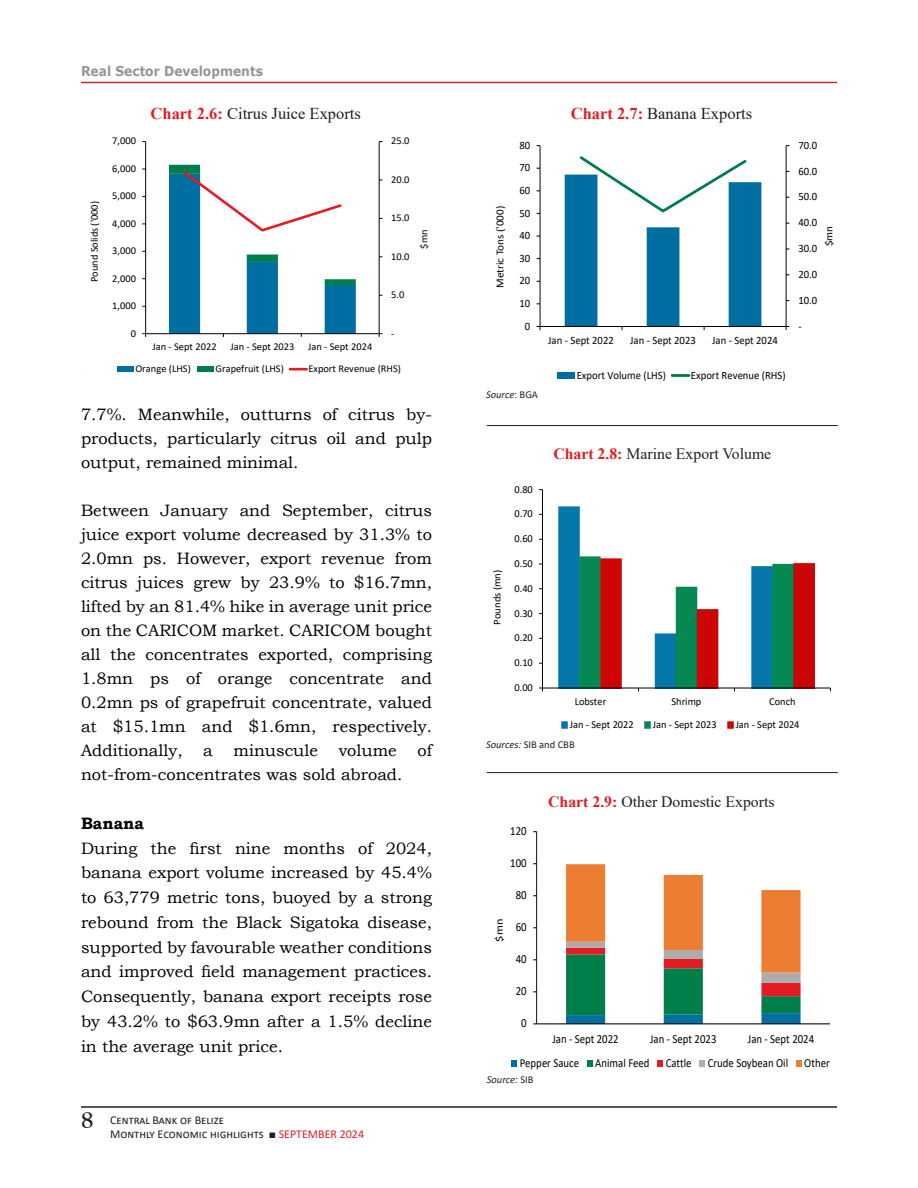
<style>
.page{position:relative;width:918px;height:1188px;background:#fff}
.page>*{position:absolute;margin:0;border:0;box-sizing:border-box;transform-origin:0 0}
.t1{font:700 24px "Californian FB";color:#231f20}
.t2{font:16.5px/24px "Bookman Old Style";color:#000;text-align:justify}
.t3{font:16.5px "Times New Roman";color:#231f20}
.t4{font:700 16.5px "Bookman Old Style";color:#000}
.t5{font:15.75px "Times New Roman";color:#231f20}
.t6{font:700 13.5px "Verdana";color:#939598;scale:.91 1}
.t7{font:12.3px "Calibri";color:#000;scale:.87 1}
.t8{font:12px/14.4px "Calibri";color:#231f20}
.t9{font:11.25px "Calibri";color:#000;scale:.95 1}
.t10{font:10.8px "Calibri";color:#000;scale:1.14 1}
.t11{font:10.65px "Calibri";color:#000}
.t12{font:10.65px "Calibri";color:#000;scale:1.05 1}
.t13{font:italic 10.5px "Calibri";color:#231f20}
.t14{font:10.5px "Calibri";color:#231f20}
.t15{font:10.35px "Calibri";color:#000}
.s1{font-weight:700;color:#e31b23}
.s2{font-style:normal}
.s3{font-style:italic}
.s4{font-family:"Times New Roman"}
.s5{color:#e31b23}
</style>
<div class="page">
<hr style="left:81px;top:1106px;width:756px;height:2px;background:#231f20">
<hr style="left:81px;top:82px;width:756px;height:1px;background:#c42a2e">
<hr style="left:487px;top:425px;width:351px;height:1px;background:#231f20">
<hr style="left:487px;top:772px;width:351px;height:1px;background:#231f20">
<hr style="left:786px;top:146px;width:1px;height:180px;background:#000">
<hr style="left:540px;top:146px;width:1px;height:180px;background:#000">
<hr style="left:540px;top:326px;width:246px;height:1px;background:#000">
<svg style="left:565px;top:156px;width:196px;height:174px"></svg>
<div style="left:558px;top:372px;width:17px;height:7px;background:#006ea0"></div>
<hr style="left:672px;top:374px;width:17px;height:3px;background:#007e49">
<img style="left:558px;top:506px;width:43px;height:182px">
<div style="left:580px;top:557px;width:21px;height:131px;background:#058851"></div>
<img style="left:601px;top:558px;width:214px;height:130px">
<hr style="left:542px;top:490px;width:1px;height:198px;background:#000">
<hr style="left:542px;top:688px;width:288px;height:1px;background:#000">
<svg style="left:561px;top:722px;width:7px;height:6px"></svg>
<svg style="left:644px;top:722px;width:7px;height:6px"></svg>
<svg style="left:727px;top:722px;width:6px;height:6px"></svg>
<svg style="left:566px;top:864px;width:235px;height:160px"></svg>
<hr style="left:536px;top:832px;width:1px;height:192px;background:#000">
<hr style="left:537px;top:1024px;width:293px;height:1px;background:#000">
<div style="left:511px;top:1060px;width:6px;height:7px;background:#006ea0"></div>
<div style="left:587px;top:1060px;width:6px;height:7px;background:#007e49"></div>
<div style="left:657px;top:1060px;width:6px;height:7px;background:#e31b23"></div>
<div style="left:699px;top:1060px;width:6px;height:7px;background:#afabab"></div>
<div style="left:796px;top:1060px;width:6px;height:7px;background:#ed7d31"></div>
<hr style="left:379px;top:142px;width:1px;height:192px;background:#000">
<hr style="left:145px;top:142px;width:1px;height:192px;background:#000">
<hr style="left:146px;top:333px;width:233px;height:1px;background:#000">
<svg style="left:169px;top:165px;width:187px;height:172px"></svg>
<div style="left:117px;top:366px;width:17px;height:6px;background:#006ea0"></div>
<div style="left:197px;top:366px;width:17px;height:6px;background:#007e49"></div>
<svg style="left:290px;top:368px;width:17px;height:2px"></svg>
<p class="t6" style="left:81px;top:61px;width:202px">Real Sector Developments</p>
<p class="t3" style="left:151px;top:102px;width:212px"><span class="s1">Chart 2.6:</span> Citrus Juice Exports</p>
<p class="t3" style="left:571px;top:102px;width:183px"><span class="s1">Chart 2.7:</span> Banana Exports</p>
<p class="t15" style="left:112px;top:134px;width:25px">7,000</p>
<p class="t15" style="left:391px;top:134px;width:20px">25.0</p>
<p class="t9" style="left:519px;top:137px;width:13px">80</p>
<p class="t9" style="left:798px;top:137px;width:21px">70.0</p>
<p class="t15" style="left:112px;top:161px;width:25px">6,000</p>
<p class="t15" style="left:391px;top:172px;width:20px">20.0</p>
<p class="t9" style="left:519px;top:160px;width:13px">70</p>
<p class="t9" style="left:798px;top:163px;width:21px">60.0</p>
<p class="t15" style="left:87px;top:282px;width:82px;rotate:-90deg">Pound Solids ('000)</p>
<p class="t15" style="left:112px;top:189px;width:25px">5,000</p>
<p class="t15" style="left:112px;top:216px;width:25px">4,000</p>
<p class="t15" style="left:112px;top:244px;width:25px">3,000</p>
<p class="t15" style="left:112px;top:271px;width:25px">2,000</p>
<p class="t15" style="left:391px;top:211px;width:20px">15.0</p>
<p class="t15" style="left:391px;top:249px;width:20px">10.0</p>
<p class="t15" style="left:417px;top:249px;width:21px;rotate:-90deg">$mn</p>
<p class="t12" style="left:493px;top:288px;width:80px;rotate:-90deg">Metric Tons ('000)</p>
<p class="t9" style="left:519px;top:182px;width:13px">60</p>
<p class="t9" style="left:519px;top:205px;width:13px">50</p>
<p class="t9" style="left:519px;top:228px;width:13px">40</p>
<p class="t9" style="left:519px;top:250px;width:13px">30</p>
<p class="t9" style="left:519px;top:273px;width:13px">20</p>
<p class="t9" style="left:798px;top:189px;width:21px">50.0</p>
<p class="t9" style="left:798px;top:215px;width:21px">40.0</p>
<p class="t12" style="left:822px;top:246px;width:21px;rotate:-90deg">$mn</p>
<p class="t9" style="left:798px;top:241px;width:21px">30.0</p>
<p class="t9" style="left:798px;top:266px;width:21px">20.0</p>
<p class="t15" style="left:112px;top:299px;width:25px">1,000</p>
<p class="t15" style="left:391px;top:288px;width:15px">5.0</p>
<p class="t9" style="left:519px;top:296px;width:13px">10</p>
<p class="t9" style="left:798px;top:292px;width:21px">10.0</p>
<p class="t15" style="left:131px;top:326px;width:7px">0</p>
<p class="t15" style="left:153px;top:340px;width:66px">Jan - Sept 2022</p>
<p class="t15" style="left:230px;top:340px;width:66px">Jan - Sept 2023</p>
<p class="t15" style="left:308px;top:340px;width:66px">Jan - Sept 2024</p>
<p class="t15" style="left:391px;top:326px;width:5px">-</p>
<p class="t9" style="left:525px;top:318px;width:7px">0</p>
<p class="t9" style="left:548px;top:333px;width:71px">Jan - Sept 2022</p>
<p class="t9" style="left:630px;top:333px;width:71px">Jan - Sept 2023</p>
<p class="t9" style="left:712px;top:333px;width:71px">Jan - Sept 2024</p>
<p class="t9" style="left:798px;top:318px;width:5px">-</p>
<p class="t15" style="left:135px;top:362px;width:57px">Orange (LHS)</p>
<p class="t15" style="left:215px;top:362px;width:70px">Grapefruit (LHS)</p>
<p class="t15" style="left:308px;top:362px;width:94px">Export Revenue (RHS)</p>
<p class="t9" style="left:577px;top:367px;width:95px">Export Volume (LHS)</p>
<p class="t9" style="left:691px;top:367px;width:101px">Export Revenue (RHS)</p>
<p class="t13" style="left:486px;top:387px;width:54px">Source<span class="s2">: BGA</span></p>
<p class="t2" style="left:81px;top:402px;width:353px">7.7%. Meanwhile, outturns of citrus by&shy;products, particularly citrus oil and pulp output, remained minimal.</p>
<p class="t2" style="left:81px;top:498px;width:353px">Between January and September, citrus juice export volume decreased by 31.3% to 2.0mn ps. However, export revenue from citrus juices grew by 23.9% to $16.7mn, lifted by an 81.4% hike in average unit price on the CARICOM market. CARICOM bought all the concentrates exported, comprising 1.8mn ps of orange concentrate and 0.2mn ps of grapefruit concentrate, valued at $15.1mn and $1.6mn, respectively.<br>Additionally,</p>
<p class="t2" style="left:203px;top:738px;width:11px">a</p>
<p class="t2" style="left:234px;top:738px;width:86px">minuscule</p>
<p class="t2" style="left:339px;top:738px;width:60px">volume</p>
<p class="t2" style="left:417px;top:738px;width:16px">of</p>
<p class="t2" style="left:81px;top:762px;width:323px">not-from-concentrates was sold abroad.</p>
<p class="t4" style="left:81px;top:811px;width:65px">Banana</p>
<p class="t2" style="left:81px;top:836px;width:353px;line-height:24.8px">During the first nine months of 2024, banana export volume increased by 45.4% to 63,779 metric tons, buoyed by a strong rebound from the Black Sigatoka disease, supported by favourable weather conditions and improved field management practices.<br>Consequently, banana export receipts rose by 43.2% to $63.9mn after a 1.5% decline in the average unit price.</p>
<p class="t15" style="left:490px;top:625px;width:56px;rotate:-90deg">Pounds (mn)</p>
<p class="t11" style="left:514px;top:482px;width:20px">0.80</p>
<p class="t11" style="left:514px;top:506px;width:20px">0.70</p>
<p class="t11" style="left:514px;top:531px;width:20px">0.60</p>
<p class="t11" style="left:514px;top:556px;width:20px">0.50</p>
<p class="t11" style="left:514px;top:581px;width:20px">0.40</p>
<p class="t11" style="left:514px;top:606px;width:20px">0.30</p>
<p class="t11" style="left:514px;top:630px;width:20px">0.20</p>
<p class="t11" style="left:514px;top:655px;width:20px">0.10</p>
<p class="t11" style="left:514px;top:680px;width:20px">0.00</p>
<p class="t5" style="left:553px;top:443px;width:219px"><span class="s1">Chart 2.8:</span> Marine Export Volume</p>
<p class="t11" style="left:575px;top:694px;width:33px">Lobster</p>
<p class="t11" style="left:671px;top:694px;width:31px">Shrimp</p>
<p class="t11" style="left:769px;top:694px;width:28px">Conch</p>
<p class="t11" style="left:570px;top:717px;width:65px">Jan - Sept 2022</p>
<p class="t11" style="left:653px;top:717px;width:65px">Jan - Sept 2023</p>
<p class="t11" style="left:736px;top:717px;width:65px">Jan - Sept 2024</p>
<p class="t14" style="left:486px;top:737px;width:90px"><span class="s3">Sources:</span> SIB and CBB</p>
<p class="t7" style="left:510px;top:823px;width:20px">120</p>
<p class="t7" style="left:510px;top:855px;width:20px">100</p>
<p class="t10" style="left:492px;top:942px;width:21px;rotate:-90deg">$mn</p>
<p class="t7" style="left:516px;top:887px;width:14px">80</p>
<p class="t7" style="left:516px;top:919px;width:14px">60</p>
<p class="t7" style="left:516px;top:951px;width:14px">40</p>
<p class="t7" style="left:516px;top:983px;width:14px">20</p>
<p class="t7" style="left:521px;top:1015px;width:8px">0</p>
<p class="t5" style="left:548px;top:790px;width:228px"><span class="s1">Chart 2.9:</span> Other Domestic Exports</p>
<p class="t7" style="left:552px;top:1031px;width:78px">Jan - Sept 2022</p>
<p class="t7" style="left:650px;top:1031px;width:78px">Jan - Sept 2023</p>
<p class="t7" style="left:748px;top:1031px;width:78px">Jan - Sept 2024</p>
<p class="t7" style="left:520px;top:1055px;width:70px">Pepper Sauce</p>
<p class="t7" style="left:595px;top:1055px;width:64px">Animal Feed</p>
<p class="t7" style="left:666px;top:1055px;width:31px">Cattle</p>
<p class="t7" style="left:708px;top:1055px;width:94px">Crude Soybean Oil</p>
<p class="t7" style="left:804px;top:1055px;width:31px">Other</p>
<p class="t13" style="left:487px;top:1072px;width:48px">Source: <span class="s2">SIB</span></p>
<h1 class="t1" style="left:81px;top:1106px;width:14px">8</h1>
<p class="t8" style="left:110px;top:1112px;width:255px">Central Bank of Belize<br>Monthly Economic highlights <span class="s4">■</span> <span class="s5">SEPTEMBER 2024</span></p>
</div>
